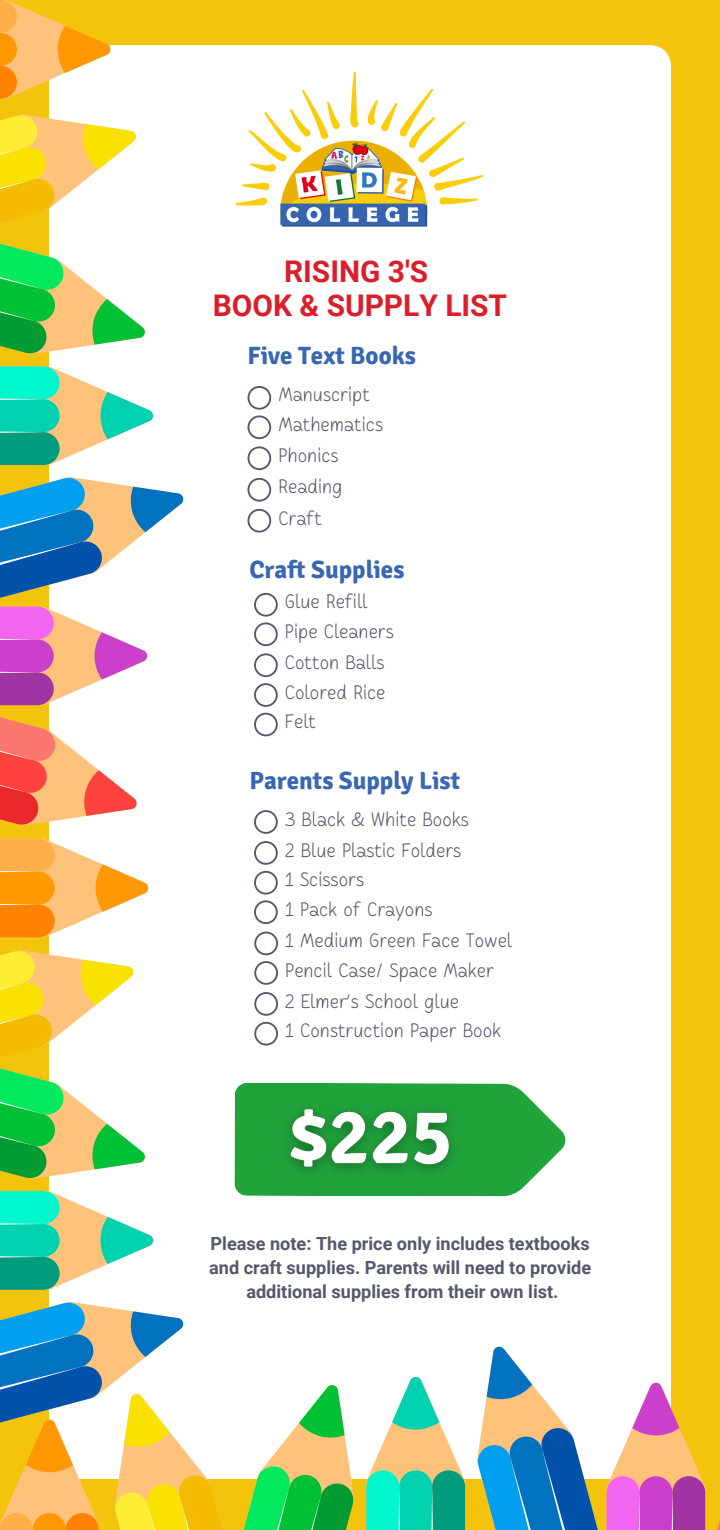
<style>
.page{position:relative;width:720px;height:1530px;background:#f4c30c}
.page>*{position:absolute;margin:0;border:0;box-sizing:border-box;transform-origin:0 0}
.t1{font:700 30px/33.8px "Roboto";color:#db1e2a;text-align:center}
.t2{font:700 25px "Signika";color:#3967b2}
.t3{font:300 19.25px "Cakerolli";color:#54586b}
.t4{font:700 18px/24.2px "Roboto";color:#54586b}
</style>
<div class="page">
<div style="left:49px;top:45px;width:622px;height:1434px;background:#fff"></div>
<svg style="left:717px;top:1520px;width:3px;height:10px"></svg>
<svg style="left:244px;top:1383px;width:111px;height:147px;background:#97d88e"></svg>
<svg style="left:366px;top:1376px;width:99px;height:154px;background:#8ddbba"></svg>
<svg style="left:476px;top:1345px;width:122px;height:185px;background:#88b2c5"></svg>
<svg style="left:607px;top:1382px;width:98px;height:148px"></svg>
<svg style="left:0;top:717px;width:138px;height:109px;background:#fca991"></svg>
<svg style="left:0;top:839px;width:149px;height:98px;background:#fec378"></svg>
<svg style="left:0;top:949px;width:135px;height:109px;background:#fce07a"></svg>
<svg style="left:0;top:1068px;width:147px;height:112px;background:#98d98f"></svg>
<svg style="left:0;top:1191px;width:154px;height:99px;background:#8adaba"></svg>
<svg style="left:0;top:1301px;width:223px;height:229px;background:#c9c699"></svg>
<svg style="left:0;top:0;width:111px;height:99px"></svg>
<svg style="left:0;top:114px;width:138px;height:109px;background:#fce07a"></svg>
<svg style="left:0;top:244px;width:147px;height:111px;background:#97d98f"></svg>
<svg style="left:0;top:366px;width:154px;height:99px;background:#8adaba"></svg>
<svg style="left:0;top:476px;width:185px;height:122px;background:#87b1c5"></svg>
<svg style="left:0;top:607px;width:148px;height:98px;background:#e89fc9"></svg>
<img style="left:228px;top:45px;width:264px;height:247px">
<svg style="left:234px;top:1083px;width:331px;height:113px;background:#49b35f"></svg>
<img style="left:268px;top:1087px;width:201px;height:106px">
<svg style="left:248px;top:386px;width:23px;height:53px"></svg>
<svg style="left:248px;top:446px;width:23px;height:24px"></svg>
<svg style="left:254px;top:593px;width:24px;height:53px"></svg>
<svg style="left:254px;top:653px;width:24px;height:24px"></svg>
<svg style="left:254px;top:683px;width:24px;height:24px"></svg>
<svg style="left:254px;top:713px;width:24px;height:23px"></svg>
<svg style="left:248px;top:478px;width:23px;height:24px"></svg>
<svg style="left:248px;top:509px;width:23px;height:24px"></svg>
<svg style="left:254px;top:810px;width:24px;height:24px"></svg>
<svg style="left:254px;top:841px;width:24px;height:24px"></svg>
<svg style="left:254px;top:871px;width:24px;height:53px"></svg>
<svg style="left:254px;top:932px;width:24px;height:23px"></svg>
<svg style="left:254px;top:961px;width:24px;height:24px"></svg>
<svg style="left:254px;top:992px;width:24px;height:24px"></svg>
<svg style="left:254px;top:1022px;width:24px;height:24px"></svg>
<p class="t1" style="left:213px;top:255px;width:296px">RISING 3'S<br>BOOK &amp; SUPPLY LIST</p>
<p class="t2" style="left:248px;top:341px;width:170px">Five Text Books</p>
<p class="t3" style="left:278px;top:387px;width:93px">Manuscript</p>
<p class="t3" style="left:278px;top:417px;width:106px">Mathematics</p>
<p class="t3" style="left:278px;top:448px;width:62px">Phonics</p>
<h3 class="t3" style="left:278px;top:479px;width:66px">Reading</h3>
<p class="t3" style="left:278px;top:510px;width:45px">Craft</p>
<p class="t2" style="left:249px;top:555px;width:157px">Craft Supplies</p>
<p class="t3" style="left:285px;top:594px;width:84px">Glue Refill</p>
<p class="t3" style="left:285px;top:624px;width:110px">Pipe Cleaners</p>
<p class="t3" style="left:285px;top:655px;width:101px">Cotton Balls</p>
<h3 class="t3" style="left:285px;top:684px;width:102px">Colored Rice</h3>
<p class="t3" style="left:285px;top:714px;width:33px">Felt</p>
<p class="t2" style="left:249px;top:766px;width:212px">Parents Supply List</p>
<p class="t3" style="left:285px;top:811px;width:186px">3 Black &amp; White Books</p>
<p class="t3" style="left:285px;top:842px;width:178px">2 Blue Plastic Folders</p>
<p class="t3" style="left:285px;top:872px;width:81px">1 Scissors</p>
<p class="t3" style="left:285px;top:901px;width:149px">1 Pack of Crayons</p>
<p class="t3" style="left:285px;top:933px;width:229px">1 Medium Green Face Towel</p>
<p class="t3" style="left:285px;top:962px;width:210px">Pencil Case/ Space Maker</p>
<h2 class="t3" style="left:285px;top:993px;width:175px">2 Elmer’s School glue</h2>
<h4 class="t3" style="left:285px;top:1023px;width:217px">1 Construction Paper Book</h4>
<h3 class="t4" style="left:209px;top:1232px;width:383px">Please note: The price only includes textbooks and craft supplies. Parents will need to provide</h3>
<p class="t4" style="left:246px;top:1280px;width:314px">additional supplies from their own list.</p>
</div>
